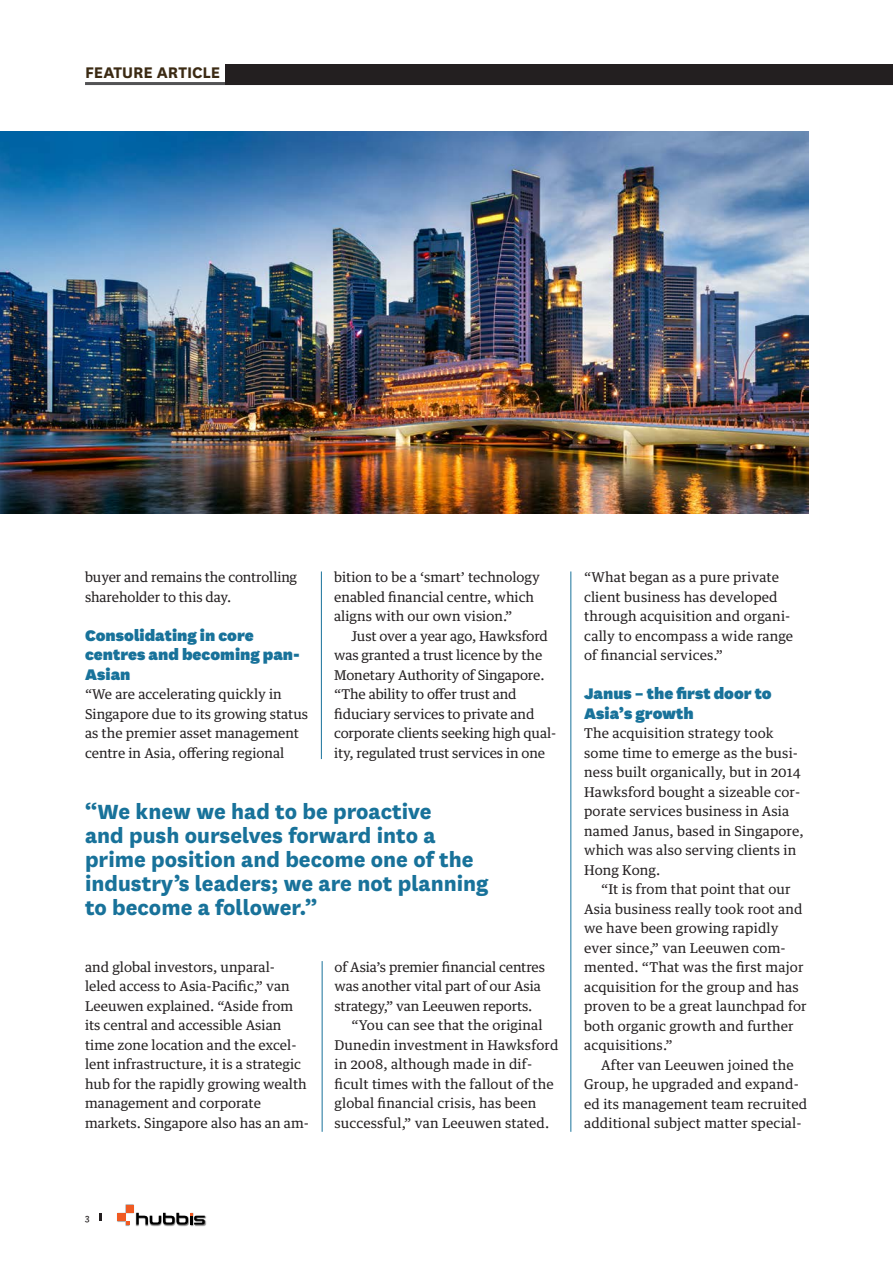
<style>
.page{position:relative;width:893px;height:1263px;background:#fff}
.page>*{position:absolute;margin:0;border:0;box-sizing:border-box;transform-origin:0 0}
.t1{font:800 24px/24px "National";color:#18729a}
.t2{font:900 18px/19.5px "National";color:#18729a}
.t3{font:700 18px "National";letter-spacing:-.005em;color:#3b2a13}
.t4{font:13.5px/19.5px "Guardian Text Egyp";color:#231f20}
.t5{font:10.5px "National";color:#231f20}
</style>
<div class="page">
<hr style="left:321px;top:571px;width:1px;height:188px;background:#18729a">
<hr style="left:322px;top:961px;width:1px;height:171px;background:#18729a">
<hr style="left:570px;top:571px;width:1px;height:561px;background:#18729a">
<img style="left:0;top:132px;width:808px;height:381px">
<hr style="left:85px;top:82px;width:808px;height:3px;background:#535355">
<div style="left:225px;top:65px;width:668px;height:20px;background:#231f20"></div>
<img style="left:117px;top:1204px;width:89px;height:22px">
<svg style="left:136px;top:1213px;width:69px;height:11px"></svg>
<div style="left:126px;top:1205px;width:8px;height:8px;background:#f05a22"></div>
<div style="left:118px;top:1213px;width:8px;height:8px;background:#f05a22"></div>
<svg style="left:126px;top:1221px;width:4px;height:3px"></svg>
<svg style="left:99px;top:1214px;width:2px;height:7px"></svg>
<h2 class="t3" style="left:85px;top:59px;width:137px">FEATURE ARTICLE</h2>
<p class="t4" style="left:85px;top:566px;width:214px">buyer and remains the controlling shareholder to this day.</p>
<p class="t2" style="left:85px;top:624px;width:216px">Consolidating in core centres and becoming pan-<br>Asian</p>
<p class="t4" style="left:85px;top:683px;width:225px">“We are accelerating quickly in Singapore due to its growing status as the premier asset management centre in Asia, offering regional</p>
<p class="t4" style="left:334px;top:566px;width:207px">bition to be a ‘smart’ technology enabled financial centre, which aligns with our own vision.”</p>
<p class="t4" style="left:334px;top:625px;width:224px;text-indent:17px">Just over a year ago, Hawksford was granted a trust licence by the Monetary Authority of Singapore. “The ability to offer trust and fiduciary services to private and corporate clients seeking high qual&shy;ity, regulated trust services in one</p>
<p class="t1" style="left:85px;top:798px;width:405px">“We knew we had to be proactive<br>and push ourselves forward into a prime position and become one of the industry’s leaders; we are not planning to become a follower.”</p>
<p class="t4" style="left:85px;top:956px;width:225px">and global investors, unparal&shy;leled access to Asia-Pacific,” van Leeuwen explained. “Aside from its central and accessible Asian time zone location and the excel&shy;lent infrastructure, it is a strategic hub for the rapidly growing wealth management and corporate markets. Singapore also has an am-</p>
<p class="t4" style="left:334px;top:956px;width:212px">of Asia’s premier financial centres was another vital part of our Asia strategy,” van Leeuwen reports.</p>
<p class="t4" style="left:334px;top:1014px;width:225px;text-indent:17px">“You can see that the original<br>Dunedin investment in Hawksford in 2008, although made in dif&shy;ficult times with the fallout of the global financial crisis, has been successful,” van Leeuwen stated.</p>
<p class="t4" style="left:584px;top:566px;width:211px">“What began as a pure private client business has developed through acquisition and organi&shy;cally to encompass a wide range of financial services.”</p>
<p class="t2" style="left:584px;top:683px;width:189px">Janus – the first door to<br>Asia’s growth</p>
<p class="t4" style="left:584px;top:722px;width:221px">The acquisition strategy took some time to emerge as the busi&shy;ness built organically, but in 2014<br>Hawksford bought a sizeable cor&shy;porate services business in Asia named Janus, based in Singapore, which was also serving clients in<br>Hong Kong.</p>
<p class="t4" style="left:584px;top:878px;width:224px;text-indent:17px">“It is from that point that our<br>Asia business really took root and we have been growing rapidly ever since,” van Leeuwen com&shy;mented. “That was the first major acquisition for the group and has proven to be a great launchpad for both organic growth and further acquisitions.”</p>
<p class="t4" style="left:584px;top:1054px;width:225px;text-indent:17px">After van Leeuwen joined the<br>Group, he upgraded and expand&shy;ed its management team recruited additional subject matter special-</p>
<p class="t5" style="left:85px;top:1211px;width:6px">3</p>
</div>
